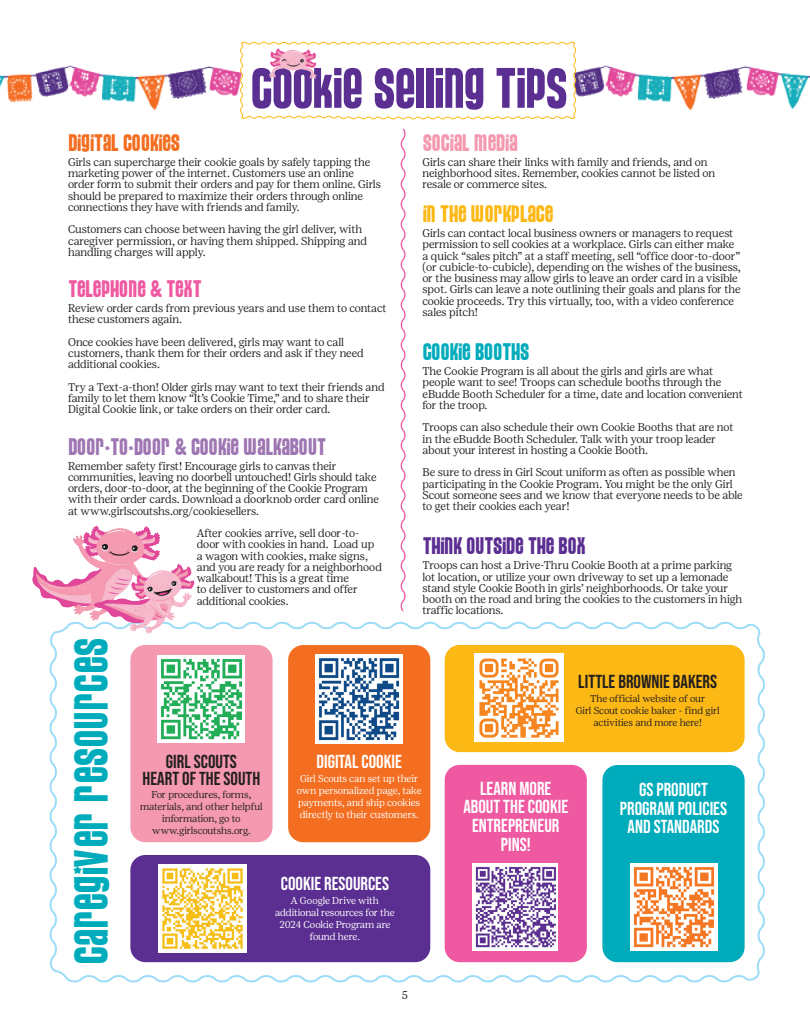
<style>
.page{position:relative;width:810px;height:1035px;background:#fff}
.page>*{position:absolute;margin:0;border:0;box-sizing:border-box;transform-origin:0 0}
.t1{font:60px "Pussycat Snickers";color:#5b2e91}
.t2{font:50px "Pussycat Snickers";letter-spacing:.01em;color:#00acbb}
.t3{font:25px "Pussycat Snickers";color:#9e76b3}
.t4{font:25px "Pussycat Snickers";color:#5b2e91}
.t5{font:25px "Pussycat Snickers";color:#f36e21}
.t6{font:25px "Pussycat Snickers";color:#ef59a1}
.t7{font:25px "Pussycat Snickers";color:#fcb814}
.t8{font:25px "Pussycat Snickers";color:#00acbb}
.t9{font:25px "Pussycat Snickers";color:#f499af}
.t10{font:18.75px/18.8px "Bebas Neue";color:#fff;text-align:center}
.t11{font:18.75px/16.2px "Bebas Neue";color:#231f20;text-align:center}
.t12{font:300 11.25px/11.2px "Girl Scout Display";color:#231f20}
.t13{font:300 10px/12px "Girl Scout Display";color:#fff;text-align:center}
.t14{font:300 10px/12px "Girl Scout Display";letter-spacing:-.01em;color:#231f20;text-align:center}
</style>
<div class="page">
<svg style="left:49px;top:621px;width:716px;height:362px"></svg>
<div style="left:445px;top:645px;width:300px;height:107px;background:#fcb814;border-radius:15px"></div>
<svg style="left:400px;top:128px;width:6px;height:484px"></svg>
<div style="left:130px;top:645px;width:143px;height:197px;background:#f499af;border-radius:15px"></div>
<div style="left:130px;top:855px;width:300px;height:107px;background:#5b2e91;border-radius:15px"></div>
<div style="left:288px;top:645px;width:142px;height:197px;background:#f36e21;border-radius:15px"></div>
<img style="left:474px;top:653px;width:89px;height:88px">
<img style="left:158px;top:864px;width:89px;height:88px">
<img style="left:0;top:65px;width:810px;height:46px">
<svg style="left:239px;top:41px;width:338px;height:79px"></svg>
<img style="left:262px;top:41px;width:62px;height:51px">
<img style="left:158px;top:655px;width:87px;height:88px">
<img style="left:316px;top:655px;width:87px;height:88px">
<div style="left:445px;top:765px;width:142px;height:197px;background:#ef59a1;border-radius:15px"></div>
<div style="left:602px;top:765px;width:143px;height:197px;background:#00acbb;border-radius:15px"></div>
<img style="left:472px;top:863px;width:85px;height:88px">
<img style="left:630px;top:863px;width:87px;height:88px">
<img style="left:32px;top:525px;width:165px;height:112px">
<h1 class="t1" style="left:250px;top:55px;width:318px">COOKIE SELLING TIPS</h1>
<h3 class="t5" style="left:68px;top:129px;width:113px">DIGITAL COOKIES</h3>
<p class="t12" style="left:68px;top:157px;width:314px">Girls can supercharge their cookie goals by safely tapping the marketing power of the internet. Customers use an online order form to submit their orders and pay for them online. Girls should be prepared to maximize their orders through online connections they have with friends and family.</p>
<p class="t12" style="left:68px;top:224px;width:300px">Customers can choose between having the girl deliver, with caregiver permission, or having them shipped. Shipping and handling charges will apply.</p>
<h3 class="t6" style="left:68px;top:275px;width:134px">TELEPHONE &amp; TEXT</h3>
<p class="t12" style="left:68px;top:303px;width:320px">Review order cards from previous years and use them to contact these customers again.</p>
<p class="t12" style="left:68px;top:337px;width:297px">Once cookies have been delivered, girls may want to call customers, thank them for their orders and ask if they need additional cookies.</p>
<p class="t12" style="left:68px;top:382px;width:318px">Try a Text-a-thon! Older girls may want to text their friends and family to let them know “It’s Cookie Time,” and to share their<br>Digital Cookie link, or take orders on their order card.</p>
<h3 class="t3" style="left:68px;top:433px;width:259px">DOOR-TO-DOOR &amp; COOKIE WALKABOUT</h3>
<p class="t12" style="left:68px;top:460px;width:312px">Remember safety first! Encourage girls to canvas their communities, leaving no doorbell untouched! Girls should take orders, door-to-door, at the beginning of the Cookie Program with their order cards. Download a doorknob order card online at www.girlscoutshs.org/cookiesellers.</p>
<p class="t12" style="left:197px;top:528px;width:187px">After cookies arrive, sell door-to&shy;door with cookies in hand. Load up a wagon with cookies, make signs, and you are ready for a neighborhood walkabout! This is a great time<br>to deliver to customers and offer additional cookies.</p>
<h3 class="t9" style="left:422px;top:129px;width:96px">SOCIAL MEDIA</h3>
<p class="t12" style="left:422px;top:157px;width:294px">Girls can share their links with family and friends, and on neighborhood sites. Remember, cookies cannot be listed on resale or commerce sites.</p>
<h3 class="t7" style="left:422px;top:200px;width:132px">IN THE WORKPLACE</h3>
<p class="t12" style="left:422px;top:228px;width:320px">Girls can contact local business owners or managers to request permission to sell cookies at a workplace. Girls can either make a quick “sales pitch” at a staff meeting, sell “office door-to-door” (or cubicle-to-cubicle), depending on the wishes of the business, or the business may allow girls to leave an order card in a visible spot. Girls can leave a note outlining their goals and plans for the cookie proceeds. Try this virtually, too, with a video conference sales pitch!</p>
<h3 class="t8" style="left:422px;top:338px;width:108px">COOKIE BOOTHS</h3>
<p class="t12" style="left:422px;top:366px;width:322px">The Cookie Program is all about the girls and girls are what people want to see! Troops can schedule booths through the eBudde Booth Scheduler for a time, date and location convenient for the troop.</p>
<p class="t12" style="left:422px;top:422px;width:313px">Troops can also schedule their own Cookie Booths that are not in the eBudde Booth Scheduler. Talk with your troop leader about your interest in hosting a Cookie Booth.</p>
<p class="t12" style="left:422px;top:467px;width:322px">Be sure to dress in Girl Scout uniform as often as possible when participating in the Cookie Program. You might be the only Girl Scout someone sees and we know that everyone needs to be able to get their cookies each year!</p>
<h3 class="t4" style="left:422px;top:532px;width:165px">THINK OUTSIDE THE BOX</h3>
<p class="t12" style="left:422px;top:560px;width:321px">Troops can host a Drive-Thru Cookie Booth at a prime parking lot location, or utilize your own driveway to set up a lemonade stand style Cookie Booth in girls’ neighborhoods. Or take your booth on the road and bring the cookies to the customers in high traffic locations.</p>
<h2 class="t2" style="left:64px;top:965px;width:327px;rotate:-90deg">CAREGIVER RESOURCES</h2>
<h3 class="t11" style="left:143px;top:753px;width:119px">GIRL SCOUTS<br>HEART OF THE SOUTH</h3>
<p class="t14" style="left:140px;top:789px;width:124px">For procedures, forms, materials, and other helpful information, go to www.girlscoutshs.org.</p>
<h3 class="t10" style="left:316px;top:752px;width:87px">DIGITAL COOKIE</h3>
<p class="t13" style="left:297px;top:773px;width:126px">Girl Scouts can set up their own personalized page, take payments, and ship cookies directly to their customers.</p>
<h3 class="t10" style="left:281px;top:874px;width:110px">COOKIE RESOURCES</h3>
<p class="t13" style="left:275px;top:895px;width:121px">A Google Drive with additional resources for the<br>2024 Cookie Program are found here.</p>
<p class="t12" style="left:402px;top:990px;width:8px">5</p>
<h3 class="t11" style="left:578px;top:673px;width:140px">LITTLE BROWNIE BAKERS</h3>
<p class="t14" style="left:576px;top:692px;width:145px">The official website of our<br>Girl Scout cookie baker - find girl activities and more here!</p>
<h3 class="t10" style="left:463px;top:779px;width:106px">LEARN MORE<br>ABOUT THE COOKIE<br>ENTREPRENEUR<br>PINS!</h3>
<h3 class="t10" style="left:620px;top:780px;width:109px">GS PRODUCT<br>PROGRAM POLICIES<br>AND STANDARDS</h3>
</div>
